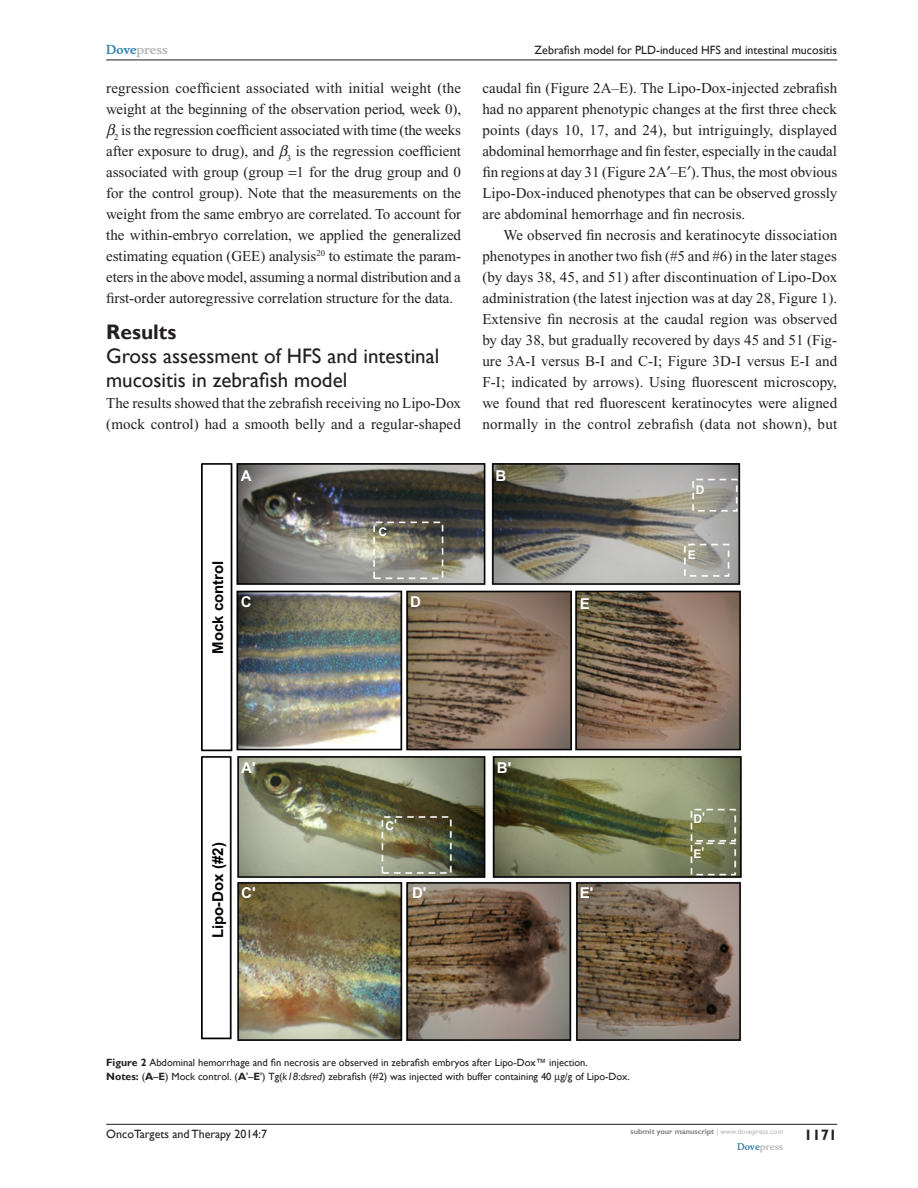
<style>
.page{position:relative;width:918px;height:1188px;background:#fff}
.page>*{position:absolute;margin:0;border:0;box-sizing:border-box;transform-origin:0 0}
.H2-after-H1{font:21px/24px "Gill Sans";color:#231f20}
.t1{font:700 21px "Gill Sans";color:#231f20}
.TxF{font:15px/21px "Times New Roman";letter-spacing:-.005em;color:#231f20;text-align:center}
.Tx{font:15px/21px "Times New Roman";letter-spacing:.015em;color:#231f20;text-align:justify}
.t2{font:700 15px "Arial";color:#000}
.t3{font:700 15px "Arial";color:#fff}
.RunFolio-R{font:700 15px "Gill Sans";color:#231f20}
.RunH-R{font:12px "Gill Sans";color:#231f20}
.RunF-R{font:12px "Gill Sans";color:#231f20}
.RunH-Brand-R{font:700 12px "Musee";color:#b8b9bc}
.t4{font:700 12px "Arial";color:#fff}
.FigSNRI{font:10.5px "Gill Sans";color:#231f20}
.FC{font:10.5px "Gill Sans";color:#231f20}
.RunF-Brand-R{font:700 9px "Musee";color:#b8b9bc}
.RunF-SubmityourMS-R{font:700 7.5px "Gill Sans";color:#808285}
.s1{color:#3485ae}
.s2{font-weight:400;font-size:15px}
.s3{font-weight:700}
.s4{font-style:italic}
.s5{font-weight:400;color:#b8b9bc}
</style>
<div class="page">
<hr style="left:106px;top:1124px;width:731px;height:1px;background:#231f20">
<hr style="left:106px;top:60px;width:731px;height:1px;background:#231f20">
<img style="left:202px;top:463px;width:540px;height:578px">
<p class="RunH-Brand-R" style="left:106px;top:43px;width:63px"><span class="s1">Dove</span>press</p>
<p class="RunH-R" style="left:535px;top:43px;width:304px">Zebrafish model for PLD-induced HFS and intestinal mucositis</p>
<p class="TxF" style="left:106px;top:77px;width:356px">regression coefficient associated with initial weight (the weight at the beginning of the observation period, week 0), <sub>2</sub> is the regression coefficient associated with time (the weeks after exposure to drug), and <sub>3</sub> is the regression coefficient associated with group (group 1 for the drug group and 0 for the control group). Note that the measurements on the weight from the same embryo are correlated. To account for the within-embryo correlation, we applied the generalized estimating equation (GEE) analysis<sup>20</sup> to estimate the param&shy;eters in the above model, assuming a normal distribution and a first-order autoregressive correlation structure for the data.</p>
<h1 class="t1" style="left:106px;top:319px;width:72px">Results</h1>
<p class="H2-after-H1" style="left:106px;top:344px;width:335px">Gross assessment of HFS and intestinal mucositis in zebrafish model</p>
<p class="TxF" style="left:106px;top:392px;width:356px;text-align:left">The results showed that the zebrafish receiving no Lipo-Dox (mock control) had a smooth belly and a regular-shaped</p>
<p class="TxF" style="left:482px;top:77px;width:356px;text-align:justify">caudal fin (Figure 2A–E). The Lipo-Dox-injected zebrafish had no apparent phenotypic changes at the first three check points (days 10, 17, and 24), but intriguingly, displayed abdominal hemorrhage and fin fester, especially in the caudal fin regions at day 31 (Figure 2A –E ). Thus, the most obvious Lipo-Dox-induced phenotypes that can be observed grossly are abdominal hemorrhage and fin necrosis.</p>
<p class="Tx" style="left:482px;top:224px;width:356px;text-indent:21px">We observed fin necrosis and keratinocyte dissociation phenotypes in another two fish (#5 and #6) in the later stages (by days 38, 45, and 51) after discontinuation of Lipo-Dox administration (the latest injection was at day 28, Figure 1).<br>Extensive fin necrosis at the caudal region was observed by day 38, but gradually recovered by days 45 and 51 (Fig&shy;ure 3A-I versus B-I and C-I; Figure 3D-I versus E-I and F-I; indicated by arrows). Using fluorescent microscopy, we found that red fluorescent keratinocytes were aligned normally in the control zebrafish (data not shown), but</p>
<p class="t3" style="left:241px;top:466px;width:12px">A</p>
<p class="t3" style="left:495px;top:466px;width:12px">B</p>
<p class="t4" style="left:696px;top:482px;width:10px">D</p>
<p class="t4" style="left:379px;top:524px;width:10px">C</p>
<p class="t4" style="left:688px;top:547px;width:10px">E</p>
<p class="t2" style="left:209px;top:654px;width:95px;rotate:-90deg">Mock control</p>
<p class="t3" style="left:241px;top:593px;width:12px">C</p>
<p class="t3" style="left:410px;top:593px;width:12px">D</p>
<p class="t3" style="left:580px;top:595px;width:12px">E</p>
<p class="t3" style="left:241px;top:759px;width:16px">A'</p>
<p class="t3" style="left:497px;top:759px;width:16px">B'</p>
<p class="t2" style="left:209px;top:938px;width:97px;rotate:-90deg">Lipo-Dox (#2)</p>
<p class="t3" style="left:241px;top:884px;width:16px">C'</p>
<p class="t4" style="left:386px;top:819px;width:13px">C<span class="s2">'</span></p>
<p class="t3" style="left:412px;top:884px;width:16px">D'</p>
<p class="t3" style="left:580px;top:884px;width:15px">E'</p>
<p class="t4" style="left:693px;top:812px;width:13px">D<span class="s2">'</span></p>
<p class="t4" style="left:693px;top:847px;width:12px">E<span class="s2">'</span></p>
<p class="FC" style="left:106px;top:1056px;width:483px"><span class="s3">Figure 2</span> Abdominal hemorrhage and fin necrosis are observed in zebrafish embryos after Lipo-Dox™ injection.</p>
<p class="FigSNRI" style="left:106px;top:1070px;width:525px"><span class="s3">Notes:</span> (<span class="s3">A</span>–<span class="s3">E</span>) Mock control. (<span class="s3">A</span>'–<span class="s3">E</span>') Tg(<span class="s4">k18</span>:<span class="s4">dsred</span>) zebrafish (#2) was injected with buffer containing 40 g/g of Lipo-Dox.</p>
<p class="RunF-R" style="left:106px;top:1127px;width:162px">OncoTargets and Therapy 2014:7</p>
<p class="RunF-SubmityourMS-R" style="left:631px;top:1127px;width:154px">submit your manuscript <span class="s5">| www.dovepress.com</span></p>
<p class="RunF-Brand-R" style="left:737px;top:1141px;width:48px"><span class="s1">Dove</span>press</p>
<p class="RunFolio-R" style="left:804px;top:1126px;width:35px">1171</p>
</div>
